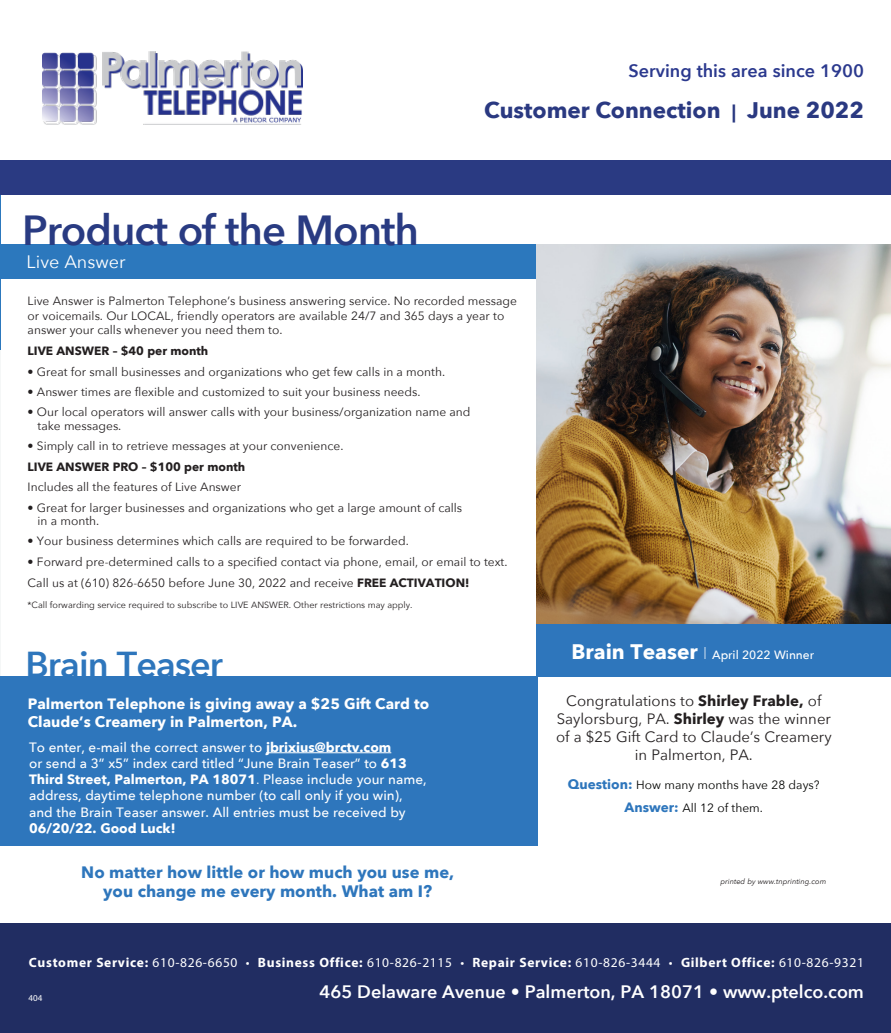
<style>
.page{position:relative;width:891px;height:1033px;background:#fff}
.page>*{position:absolute;margin:0;border:0;box-sizing:border-box;transform-origin:0 0}
.t1{font:600 42px "Avenir Next";letter-spacing:-.025em;color:#293b82}
.t2{font:600 36px "Avenir Next";letter-spacing:-.025em;color:#2e76bc}
.t3{font:700 22.5px "Avenir Next";color:#2a3981}
.t4{font:600 18px "Avenir Next";color:#fff}
.t5{font:600 18px "Avenir Next";color:#2b398e}
.t6{font:18px "Avenir Next";color:#fff}
.t7{font:700 16.5px/19.8px "Avenir Next";color:#2e76bc;text-align:center}
.t8{font:15px/18px "Avenir Next";color:#231f20;text-align:center}
.t9{font:700 15px/18px "Avenir Next";color:#fff}
.t10{font:500 13.5px/16.2px "Avenir Next";color:#fff}
.t11{font:700 13.5px "Myriad Pro";letter-spacing:.05em;color:#fff}
.t12{font:12px/14.4px "Avenir Next";color:#231f20}
.t13{font:700 12px "Avenir Next";color:#231f20}
.t14{font:12px "Avenir Next";color:#040503}
.t15{font:500 12px "Avenir Next";color:#fff}
.t16{font:12px "Avenir Next";color:#000}
.t17{font:9px "Avenir Next";color:#231f20}
.t18{font:9px "Myriad Pro";color:#fff}
.t19{font:italic 7.5px "Avenir Next";color:#231f20}
.s1{font-size:18px}
.s2{font-weight:700}
.s3{font-weight:400}
.s4{font-weight:700;font-size:21px}
.s5{font-weight:700;font-size:13.5px;color:#2e76bc}
</style>
<div class="page">
<img style="left:42px;top:51px;width:261px;height:74px">
<div style="left:0;top:923px;width:891px;height:110px;background:#212d62"></div>
<div style="left:0;top:245px;width:565px;height:34px;background:#2c78bd"></div>
<hr style="left:0;top:329px;width:1px;height:392px;background:#f5f7f7">
<hr style="left:0;top:194px;width:1px;height:155px;background:#2c78bd">
<div style="left:0;top:676px;width:537px;height:169px;background:#2e76bc"></div>
<hr style="left:266px;top:752px;width:125px;height:1px;background:#fff">
<div style="left:537px;top:624px;width:354px;height:52px;background:#2e76bc"></div>
<div style="left:0;top:160px;width:891px;height:34px;background:#2a3a82"></div>
<img style="left:537px;top:245px;width:354px;height:379px">
<p class="t5" style="left:629px;top:55px;width:237px">Serving this area since 1900</p>
<p class="t3" style="left:484px;top:91px;width:381px">Customer Connection <span class="s1">|</span> June 2022</p>
<p class="t1" style="left:22px;top:194px;width:398px">Product of the Month</p>
<p class="t6" style="left:27px;top:246px;width:100px">Live Answer</p>
<p class="t12" style="left:28px;top:293px;width:491px">Live Answer is Palmerton Telephone’s business answering service. No recorded message or voicemails. Our LOCAL, friendly operators are available 24/7 and 365 days a year to answer your calls whenever you need them to.</p>
<p class="t13" style="left:28px;top:341px;width:182px">LIVE ANSWER – $40 per month</p>
<p class="t12" style="left:28px;top:364px;width:419px">• Great for small businesses and organizations who get few calls in a month.</p>
<p class="t12" style="left:28px;top:384px;width:394px">• Answer times are flexible and customized to suit your business needs.</p>
<p class="t12" style="left:38px;top:405px;width:435px;line-height:13.5px;text-indent:-10px">• Our local operators will answer calls with your business/organization name and take messages.</p>
<p class="t12" style="left:28px;top:438px;width:317px">• Simply call in to retrieve messages at your convenience.</p>
<p class="t13" style="left:28px;top:456px;width:219px">LIVE ANSWER PRO – $100 per month</p>
<p class="t12" style="left:28px;top:479px;width:215px">Includes all the features of Live Answer</p>
<p class="t12" style="left:38px;top:500px;width:426px;line-height:13.5px;text-indent:-10px">• Great for larger businesses and organizations who get a large amount of calls in a month.</p>
<p class="t12" style="left:28px;top:533px;width:383px">• Your business determines which calls are required to be forwarded.</p>
<p class="t12" style="left:28px;top:554px;width:481px">• Forward pre-determined calls to a specified contact via phone, email, or email to text.</p>
<p class="t12" style="left:28px;top:575px;width:443px">Call us at (610) 826-6650 before June 30, 2022 and receive <span class="s2">FREE ACTIVATION!</span></p>
<p class="t17" style="left:28px;top:597px;width:386px">*Call forwarding service required to subscribe to LIVE ANSWER. Other restrictions may apply.</p>
<p class="t2" style="left:26px;top:634px;width:199px">Brain Teaser</p>
<p class="t9" style="left:28px;top:694px;width:403px">Palmerton Telephone is giving away a $25 Gift Card to<br>Claude’s Creamery in Palmerton, PA.</p>
<p class="t10" style="left:29px;top:738px;width:364px">To enter, e-mail the correct answer to <span class="s2">jbrixius@brctv.com</span></p>
<p class="t10" style="left:29px;top:755px;width:399px">or send a 3” x5” index card titled “June Brain Teaser” to <span class="s2">613<br>Third Street, Palmerton, PA 18071</span><span class="s3">.</span> Please include your name, address, daytime telephone number (to call only if you win), and the Brain Teaser answer. All entries must be received by <span class="s2">06/20/22. Good Luck!</span></p>
<p class="t7" style="left:81px;top:862px;width:374px">No matter how little or how much you use me, you change me every month. What am I?</p>
<p class="t15" style="left:572px;top:645px;width:244px"><span class="s4">Brain Teaser</span> <sup>|</sup> April 2022 Winner</p>
<p class="t8" style="left:556px;top:691px;width:277px">Congratulations to <span class="s2">Shirley Frable,</span> of Saylorsburg, PA. <span class="s2">Shirley</span> was the winner of a $25 Gift Card to Claude’s Creamery in Palmerton, PA.</p>
<p class="t14" style="left:568px;top:775px;width:253px"><span class="s5">Question:</span> How many months have 28 days?</p>
<p class="t16" style="left:625px;top:798px;width:140px"><span class="s5">Answer:</span> All 12 of them.</p>
<p class="t19" style="left:721px;top:875px;width:107px">printed by www.tnprinting.com</p>
<p class="t11" style="left:29px;top:954px;width:837px">Customer Service: <span class="s3">610-826-6650 •</span> Business Office: <span class="s3">610-826-2115 •</span> Repair Service: <span class="s3">610-826-3444 •</span> Gilbert Office: <span class="s3">610-826-9321</span></p>
<p class="t18" style="left:28px;top:992px;width:15px">404</p>
<p class="t4" style="left:319px;top:976px;width:546px">465 Delaware Avenue • Palmerton, PA 18071 • www.ptelco.com</p>
</div>
